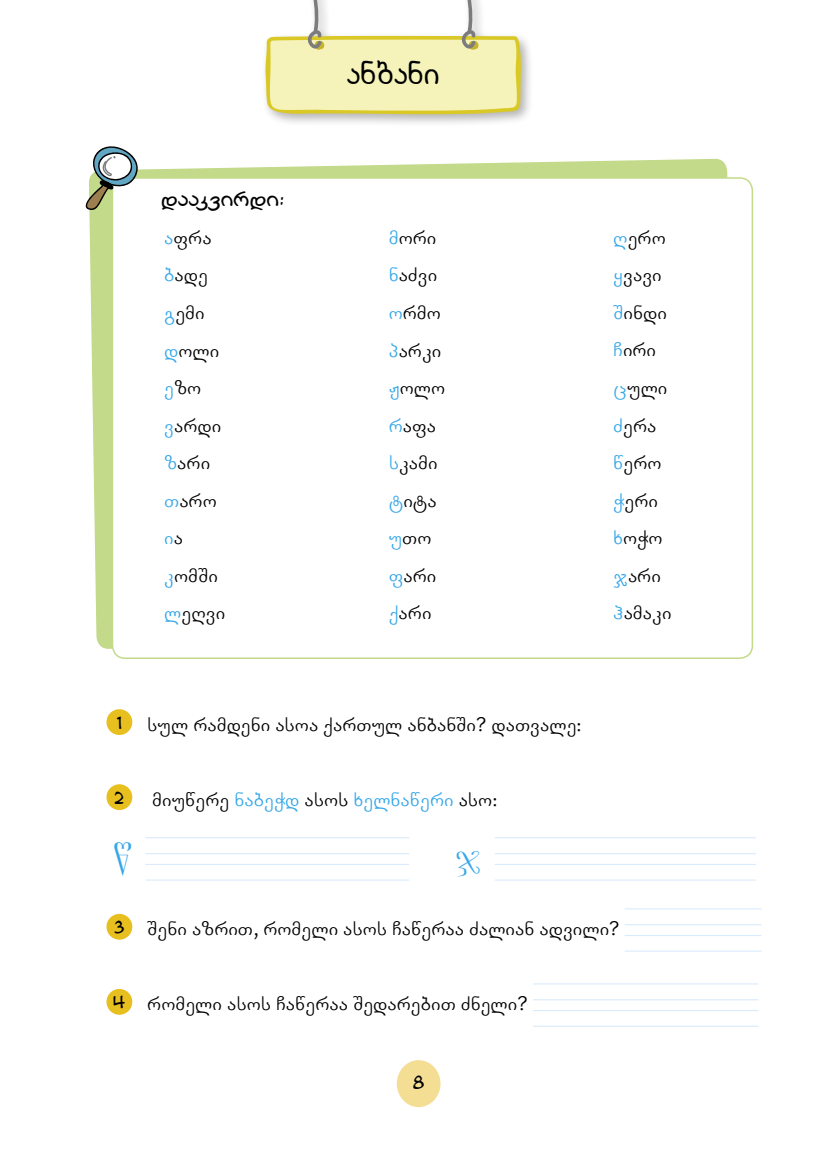
<style>
.page{position:relative;width:830px;height:1149px;background:#fff}
.page>*{position:absolute;margin:0;border:0;box-sizing:border-box;transform-origin:0 0}
.t1{font:39px "Natia Kvarackhelia";color:#000}
.t2{font:34.5px "Acad Nusx";color:#36a7e9}
.t3{font:19.5px/37.5px "Kolhety Normal New";color:#000}
.t4{font:19.5px "Comics GEO";color:#000}
.t5{font:18px "Comics GEO";color:#000}
.t6{font:16.5px "Comics GEO";color:#000}
.s1{color:#36a7e9}
.s2{font-family:"Comics GEO";font-size:16.5px}
</style>
<div class="page">
<hr style="left:145px;top:837px;width:264px;height:1px;background:#daebfb">
<hr style="left:145px;top:852px;width:264px;height:2px;background:#daebfb">
<hr style="left:145px;top:863px;width:264px;height:1px;background:#daebfb">
<hr style="left:145px;top:879px;width:264px;height:1px;background:#daebfb">
<hr style="left:494px;top:837px;width:261px;height:1px;background:#daebfb">
<hr style="left:494px;top:852px;width:261px;height:2px;background:#daebfb">
<hr style="left:494px;top:863px;width:261px;height:1px;background:#daebfb">
<hr style="left:494px;top:879px;width:261px;height:1px;background:#daebfb">
<div style="left:106px;top:913px;width:26px;height:26px;background:#e7c01f;border-radius:50%"></div>
<hr style="left:624px;top:908px;width:137px;height:1px;background:#daebfb">
<hr style="left:624px;top:923px;width:137px;height:2px;background:#daebfb">
<hr style="left:624px;top:934px;width:137px;height:1px;background:#daebfb">
<hr style="left:624px;top:950px;width:137px;height:1px;background:#daebfb">
<div style="left:106px;top:988px;width:26px;height:26px;background:#e7c01f;border-radius:50%"></div>
<hr style="left:532px;top:983px;width:226px;height:1px;background:#daebfb">
<hr style="left:532px;top:998px;width:226px;height:2px;background:#daebfb">
<hr style="left:532px;top:1009px;width:226px;height:1px;background:#daebfb">
<hr style="left:532px;top:1025px;width:226px;height:1px;background:#daebfb">
<svg style="left:89px;top:158px;width:647px;height:653px"></svg>
<div style="left:112px;top:178px;width:640px;height:480px;background:#fff;border-radius:13px"></div>
<div style="left:112px;top:177px;width:640px;height:481px;border:2px solid #c3da8b;border-radius:13px"></div>
<svg style="left:85px;top:146px;width:54px;height:65px"></svg>
<div style="left:261px;top:0;width:273px;height:128px;background:#000;opacity:.3"></div>
<svg style="left:265px;top:0;width:256px;height:117px"></svg>
<div style="left:396px;top:1059px;width:44px;height:47px;background:#f3de94;border-radius:50%"></div>
<p class="t4" style="left:161px;top:190px;width:125px">daakvirdi:</p>
<h1 class="t1" style="left:346px;top:59px;width:95px">anbani</h1>
<p class="t3" style="left:164px;top:221px;width:62px"><span class="s1">A</span>FRA<br><span class="s1">B</span>ADE<br><span class="s1">G</span>EMI<br><span class="s1">D</span>OLI<br><span class="s1">E</span>ZO<br><span class="s1">V</span>ARDI<br><span class="s1">Z</span>ARI<br><span class="s1">T</span>ARO<br><span class="s1">I</span>A<br><span class="s1">K</span>OMSI<br><span class="s1">L</span>ERVI</p>
<p class="t3" style="left:388px;top:221px;width:58px"><span class="s1">M</span>ORI<br><span class="s1">N</span>AZVI<br><span class="s1">O</span>RMO<br><span class="s1">P</span>ARKI<br><span class="s1">J</span>OLO<br><span class="s1">R</span>AFA<br><span class="s1">S</span>KAMI<br><span class="s1">T</span>ITA<br><span class="s1">U</span>TO<br><span class="s1">F</span>ARI<br><span class="s1">Q</span>ARI</p>
<p class="t3" style="left:613px;top:221px;width:60px"><span class="s1">R</span>ERO<br><span class="s1">Y</span>VAVI<br><span class="s1">S</span>INDI<br><span class="s1">C</span>IRI<br><span class="s1">C</span>ULI<br><span class="s1">Z</span>ERA<br><span class="s1">W</span>ERO<br><span class="s1">W</span>ERI<br><span class="s1">X</span>OWO<br><span class="s1">J</span>ARI<br><span class="s1">H</span>AMAKI</p>
<p class="t6" style="left:116px;top:714px;width:7px">1</p>
<p class="t3" style="left:147px;top:707px;width:435px">SUL RAMDENI ASOA QARTUL ANBANSI? DATVALE:</p>
<p class="t6" style="left:114px;top:789px;width:12px">2</p>
<p class="t3" style="left:152px;top:782px;width:346px">MIUWERE <span class="s1">NABEWD</span> ASOS <span class="s1">XELNAWERI</span> ASO:</p>
<h2 class="t2" style="left:112px;top:841px;width:22px">w</h2>
<h2 class="t2" style="left:454px;top:841px;width:29px">j</h2>
<p class="t3" style="left:114px;top:912px;width:507px"><span class="s2">3</span> SENI AZRIT, ROMELI ASOS CAWERAA ZALIAN ADVILI?</p>
<p class="t3" style="left:113px;top:987px;width:416px"><span class="s2">4</span> ROMELI ASOS CAWERAA SEDAREBIT ZNELI?</p>
<p class="t5" style="left:412px;top:1073px;width:13px">8</p>
</div>
